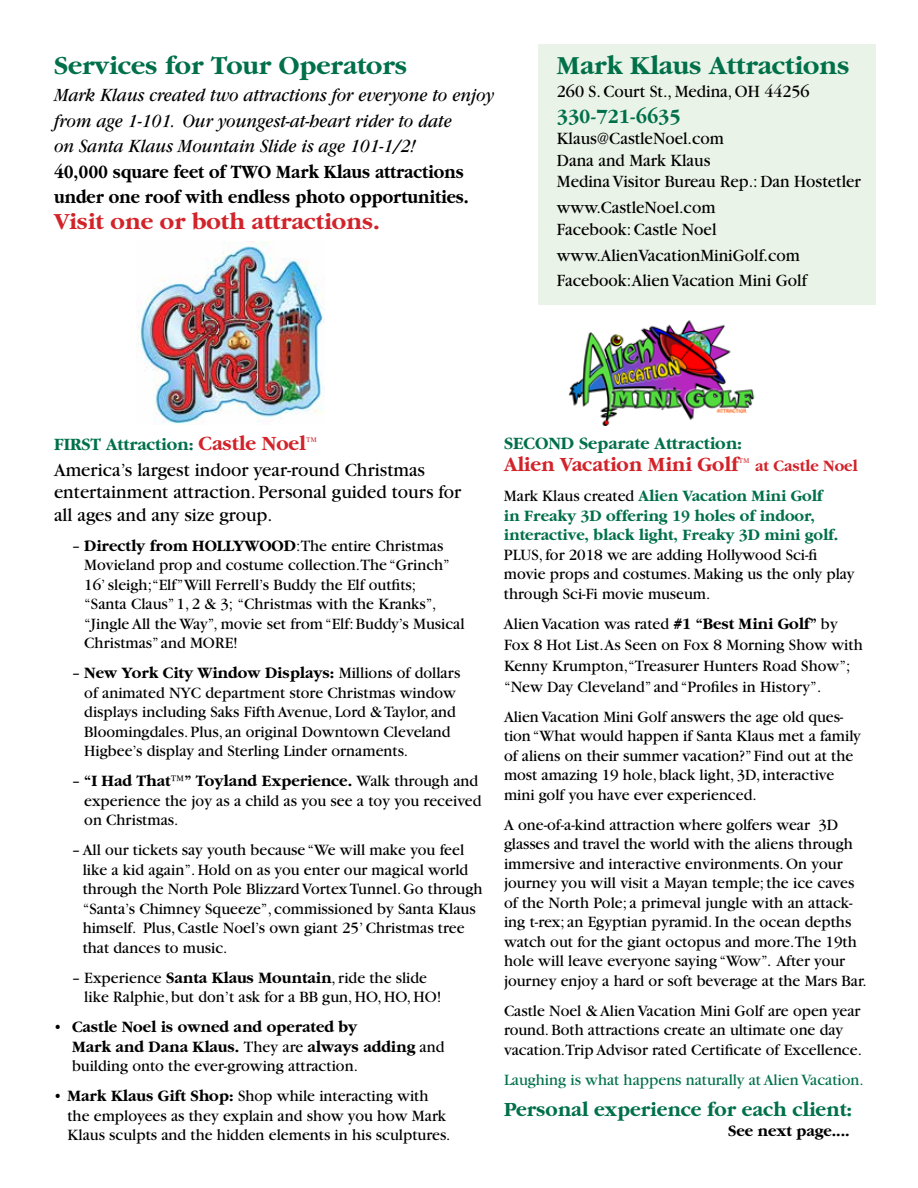
<style>
.page{position:relative;width:918px;height:1188px;background:#fff}
.page>*{position:absolute;margin:0;border:0;box-sizing:border-box;transform-origin:0 0}
.t1{font:700 27px "Garamond";color:#00704a}
.t2{font:700 24px "Garamond";color:#d2232a}
.t3{font:700 21px "Garamond";color:#d2232a}
.t4{font:700 21px "Garamond";color:#00704a}
.t5{font:700 21px "Garamond";color:#00704a;scale:.95 1}
.t6{font:italic 19.5px/25.5px "Garamond";color:#000;scale:.9 1}
.t7{font:19.5px/22.5px "Garamond";color:#000}
.t8{font:700 19.5px/25.5px "Garamond";color:#000;scale:.9 1}
.t9{font:18px/21.6px "Garamond";color:#000;scale:.95 1}
.t10{font:700 18px "Garamond";color:#00704a}
.t11{font:16.5px/19.5px "Garamond";color:#000}
.t12{font:700 16.5px/19.5px "Garamond";color:#000}
.t13{font:700 16.5px/19.5px "Garamond";color:#00704a}
.t14{font:16.5px "Garamond";color:#00704a}
.s1{font-size:21px;color:#d2232a}
.s2{font-weight:700}
.s3{font-weight:400}
.s4{font-size:16.5px}
.s5{font-weight:400;color:#000}
</style>
<div class="page">
<div style="left:538px;top:44px;width:337px;height:260px;background:#eaf3e7"></div>
<img style="left:136px;top:241px;width:189px;height:183px">
<img style="left:568px;top:320px;width:187px;height:106px">
<svg style="left:747px;top:409px;width:8px;height:3px"></svg>
<h1 class="t1" style="left:54px;top:51px;width:355px">Services for Tour Operators</h1>
<p class="t6" style="left:54px;top:83px;width:491px">Mark Klaus created two attractions for everyone to enjoy from age 1-101. Our youngest-at-heart rider to date<br>on Santa Klaus Mountain Slide is age 101-1/2!</p>
<p class="t8" style="left:54px;top:159px;width:462px">40,000 square feet of TWO Mark Klaus attractions under one roof with endless photo opportunities.</p>
<h2 class="t2" style="left:54px;top:208px;width:327px">Visit one or both attractions.</h2>
<h1 class="t1" style="left:557px;top:51px;width:294px">Mark Klaus Attractions</h1>
<p class="t9" style="left:557px;top:81px;width:268px">260 S. Court St., Medina, OH 44256</p>
<p class="t5" style="left:557px;top:105px;width:132px">330-721-6635</p>
<p class="t9" style="left:557px;top:128px;width:322px">Klaus@CastleNoel.com<br>Dana and Mark Klaus<br>Medina Visitor Bureau Rep.: Dan Hostetler</p>
<p class="t9" style="left:557px;top:197px;width:169px">www.CastleNoel.com<br>Facebook: Castle Noel</p>
<p class="t9" style="left:557px;top:243px;width:265px;line-height:25.2px">www.AlienVacationMiniGolf.com<br>Facebook:Alien Vacation Mini Golf</p>
<p class="t10" style="left:54px;top:435px;width:264px">FIRST Attraction: <span class="s1">Castle Noel</span><sup>™</sup></p>
<p class="t7" style="left:54px;top:459px;width:409px">America’s largest indoor year-round Christmas entertainment attraction. Personal guided tours for all ages and any size group.</p>
<p class="t11" style="left:84px;top:536px;width:382px;text-indent:-12px">– <span class="s2">Directly from HOLLYWOOD</span>:The entire Christmas Movieland prop and costume collection.The “Grinch” 16’ sleigh;“Elf” Will Ferrell’s Buddy the Elf outfits;<br>“Santa Claus” 1, 2 &amp; 3; “Christmas with the Kranks”, “Jingle All the Way”, movie set from “Elf: Buddy’s Musical Christmas” and MORE!</p>
<p class="t11" style="left:84px;top:663px;width:378px;text-indent:-12px">– <span class="s2">New York City Window Displays:</span> Millions of dollars of animated NYC department store Christmas window displays including Saks Fifth Avenue, Lord &amp; Taylor, and Bloomingdales. Plus, an original Downtown Cleveland Higbee’s display and Sterling Linder ornaments.</p>
<p class="t11" style="left:84px;top:771px;width:399px;text-indent:-12px">– <span class="s2">“I Had That™” Toyland Experience.</span> Walk through and experience the joy as a child as you see a toy you received on Christmas.</p>
<p class="t11" style="left:83px;top:840px;width:401px;text-indent:-11px">– All our tickets say youth because “We will make you feel like a kid again”. Hold on as you enter our magical world through the North Pole Blizzard Vortex Tunnel. Go through “Santa’s Chimney Squeeze”, commissioned by Santa Klaus himself. Plus, Castle Noel’s own giant 25’ Christmas tree that dances to music.</p>
<p class="t11" style="left:84px;top:968px;width:359px;text-indent:-12px">– Experience <span class="s2">Santa Klaus Mountain</span>, ride the slide like Ralphie, but don’t ask for a BB gun, HO, HO, HO!</p>
<p class="t12" style="left:72px;top:1017px;width:374px;text-indent:-18px"><span class="s3">•</span> Castle Noel is owned and operated by<br>Mark and Dana Klaus. <span class="s3">They are</span> always adding <span class="s3">and building onto the ever-growing attraction.</span></p>
<p class="t11" style="left:67px;top:1086px;width:385px;text-indent:-13px">• <span class="s2">Mark Klaus Gift Shop:</span> Shop while interacting with the employees as they explain and show you how Mark<br>Klaus sculpts and the hidden elements in his sculptures.</p>
<p class="t10" style="left:504px;top:433px;width:240px">SECOND Separate Attraction:</p>
<p class="t3" style="left:504px;top:453px;width:355px">Alien Vacation Mini Golf<sup>™</sup> <span class="s4">at Castle Noel</span></p>
<p class="t13" style="left:504px;top:486px;width:336px"><span class="s5">Mark Klaus created</span> Alien Vacation Mini Golf in Freaky 3D offering 19 holes of indoor, interactive, black light, Freaky 3D mini golf.</p>
<p class="t11" style="left:504px;top:545px;width:352px">PLUS, for 2018 we are adding Hollywood Sci-fi movie props and costumes. Making us the only play through Sci-Fi movie museum.</p>
<p class="t11" style="left:504px;top:613px;width:360px;line-height:21px">Alien Vacation was rated <span class="s2">#1 “Best Mini Golf”</span> by Fox 8 Hot List.As Seen on Fox 8 Morning Show with Kenny Krumpton,“Treasurer Hunters Road Show”; “New Day Cleveland” and “Profiles in History”.</p>
<p class="t11" style="left:504px;top:707px;width:358px">Alien Vacation Mini Golf answers the age old ques&shy;tion “What would happen if Santa Klaus met a family of aliens on their summer vacation?” Find out at the most amazing 19 hole, black light, 3D, interactive mini golf you have ever experienced.</p>
<p class="t11" style="left:504px;top:815px;width:364px">A one-of-a-kind attraction where golfers wear 3D glasses and travel the world with the aliens through immersive and interactive environments. On your journey you will visit a Mayan temple; the ice caves of the North Pole; a primeval jungle with an attack&shy;ing t-rex; an Egyptian pyramid. In the ocean depths watch out for the giant octopus and more.The 19th hole will leave everyone saying “Wow”. After your journey enjoy a hard or soft beverage at the Mars Bar.</p>
<p class="t11" style="left:504px;top:1001px;width:359px">Castle Noel &amp; Alien Vacation Mini Golf are open year round. Both attractions create an ultimate one day vacation.Trip Advisor rated Certificate of Excellence.</p>
<p class="t14" style="left:504px;top:1071px;width:361px">Laughing is what happens naturally at Alien Vacation.</p>
<p class="t4" style="left:504px;top:1098px;width:350px">Personal experience for each client:</p>
<p class="t12" style="left:728px;top:1121px;width:123px">See next page....</p>
</div>
